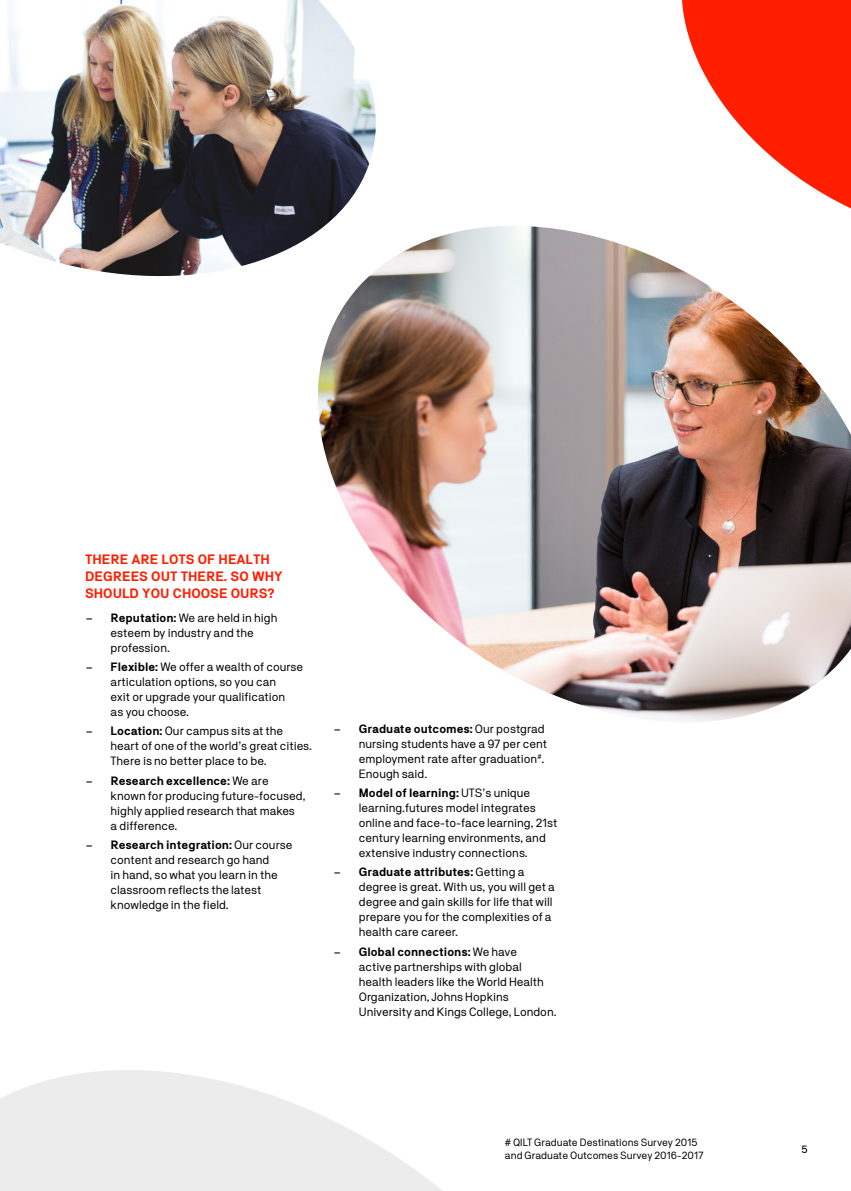
<style>
.page{position:relative;width:851px;height:1191px;background:#fff}
.page>*{position:absolute;margin:0;border:0;box-sizing:border-box;transform-origin:0 0}
.t1{font:700 13.5px/17.2px "NB Akademie Std";color:#ff1e00}
.t2{font:12px/15px "NB Akademie Std";color:#000}
.t3{font:10.5px/12.6px "NB Akademie Std";color:#000}
.t4{font:10.5px "NB International Pro";color:#000}
.s1{font-family:"NB International Pro"}
.s2{font-weight:700}
</style>
<div class="page">
<svg style="left:682px;top:0;width:168px;height:208px;fill:#ff1e00"></svg>
<img style="left:0;top:0;width:376px;height:277px">
<img style="left:278px;top:226px;width:572px;height:496px">
<svg style="left:0;top:1070px;width:442px;height:121px;fill:#ececec"></svg>
<p class="t1" style="left:85px;top:550px;width:199px">THERE ARE LOTS OF HEALTH<br>DEGREES OUT THERE. SO WHY<br>SHOULD YOU CHOOSE OURS?</p>
<p class="t2" style="left:111px;top:610px;width:168px;text-indent:-26px"><span class="s1">–</span> <span class="s2">Reputation:</span> We are held in high esteem by industry and the profession.</p>
<p class="t2" style="left:111px;top:659px;width:194px;text-indent:-26px"><span class="s1">–</span> <span class="s2">Flexible:</span> We offer a wealth of course articulation options, so you can<br>exit or upgrade your qualification<br>as you choose.</p>
<p class="t2" style="left:111px;top:723px;width:203px;text-indent:-26px"><span class="s1">–</span> <span class="s2">Location:</span> Our campus sits at the heart of one of the world’s great cities.<br>There is no better place to be.</p>
<p class="t2" style="left:111px;top:772px;width:196px;text-indent:-26px"><span class="s1">–</span> <span class="s2">Research excellence:</span> We are known for producing future-focused, highly applied research that makes<br>a difference.</p>
<p class="t2" style="left:111px;top:837px;width:183px;text-indent:-26px"><span class="s1">–</span> <span class="s2">Research integration:</span> Our course content and research go hand<br>in hand, so what you learn in the classroom reflects the latest knowledge in the field.</p>
<p class="t2" style="left:359px;top:721px;width:190px;text-indent:-26px"><span class="s1">–</span> <span class="s2">Graduate outcomes:</span> Our postgrad nursing students have a 97 per cent employment rate after graduation<sup>#</sup>.<br>Enough said.</p>
<p class="t2" style="left:359px;top:785px;width:200px;text-indent:-26px"><span class="s1">–</span> <span class="s2">Model of learning:</span> UTS’s unique learning.futures model integrates online and face-to-face learning, 21st century learning environments, and extensive industry connections.</p>
<p class="t2" style="left:359px;top:864px;width:198px;text-indent:-26px"><span class="s1">–</span> <span class="s2">Graduate attributes:</span> Getting a degree is great. With us, you will get a degree and gain skills for life that will prepare you for the complexities of a health care career.</p>
<p class="t2" style="left:359px;top:943px;width:199px;text-indent:-26px"><span class="s1">–</span> <span class="s2">Global connections:</span> We have<br>active partnerships with global health leaders like the World Health Organization, Johns Hopkins University and Kings College, London.</p>
<p class="t3" style="left:505px;top:1136px;width:200px"># QILT Graduate Destinations Survey 2015 and Graduate Outcomes Survey 2016-2017</p>
<p class="t4" style="left:801px;top:1143px;width:8px">5</p>
</div>
